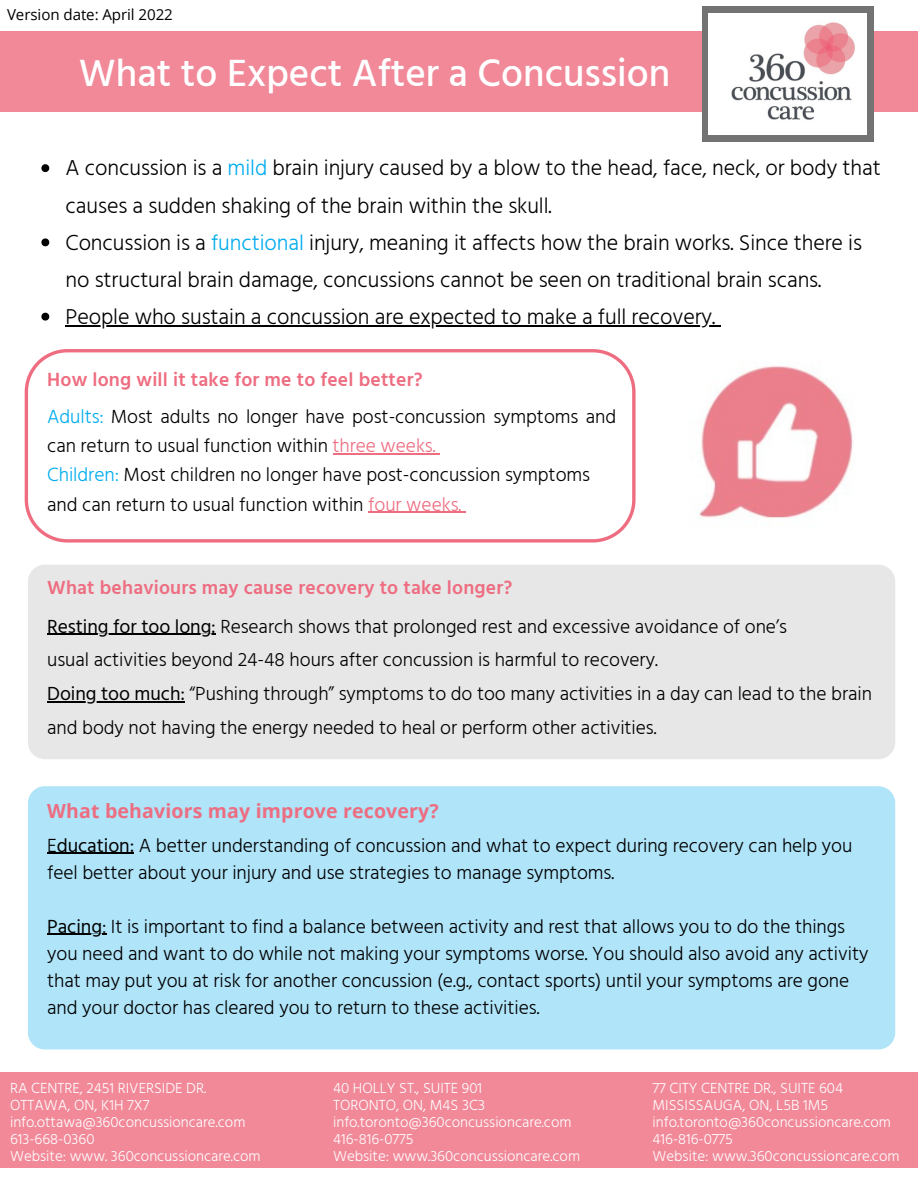
<style>
.page{position:relative;width:918px;height:1188px;background:#fff}
.page>*{position:absolute;margin:0;border:0;box-sizing:border-box;transform-origin:0 0}
.t1{font:500 39px "Hind Guntur";color:#fff}
.t2{font:300 22.2px/37.2px "Hind Guntur";letter-spacing:-.005em;color:#000}
.t3{font:300 19.5px/27px "Hind Guntur";letter-spacing:-.005em;color:#000}
.t4{font:600 19.5px "Hind Guntur";letter-spacing:.01em;color:#ee6d81}
.t5{font:700 19.5px "Open Sans";letter-spacing:.01em;color:#ed6d81}
.t6{font:15.15px "Open Sans";letter-spacing:-.005em;color:#000}
.t7{font:300 15px/16.8px "Hind Guntur";color:#fff}
.s1{color:#00acee}
.s2{color:#ee6d81}
.s3{font-weight:400}
</style>
<div class="page">
<div style="left:0;top:1073px;width:918px;height:94px;background:#f18999"></div>
<div style="left:0;top:31px;width:918px;height:80px;background:#f18999"></div>
<div style="left:702px;top:6px;width:172px;height:136px;background:#737373"></div>
<img style="left:708px;top:13px;width:159px;height:121px">
<div style="left:28px;top:786px;width:867px;height:263px;background:#afe4f9;border-radius:17px"></div>
<div style="left:28px;top:565px;width:867px;height:194px;background:#e7e7e7;border-radius:17px"></div>
<svg style="left:25px;top:349px;width:611px;height:194px"></svg>
<hr style="left:333px;top:453px;width:102px;height:1px;background:#ee6d81">
<hr style="left:368px;top:512px;width:93px;height:1px;background:#ee6d81">
<img style="left:697px;top:366px;width:156px;height:153px">
<hr style="left:57px;top:853px;width:77px;height:1px;background:#000">
<hr style="left:47px;top:934px;width:55px;height:1px;background:#000">
<hr style="left:47px;top:634px;width:169px;height:1px;background:#000">
<hr style="left:47px;top:701px;width:138px;height:1px;background:#000">
<svg style="left:41px;top:164px;width:8px;height:8px"></svg>
<svg style="left:41px;top:238px;width:8px;height:8px"></svg>
<svg style="left:41px;top:313px;width:8px;height:8px"></svg>
<hr style="left:66px;top:325px;width:649px;height:1px;background:#000">
<p class="t6" style="left:7px;top:4px;width:167px">Version date: April 2022</p>
<h1 class="t1" style="left:79px;top:49px;width:593px">What to Expect After a Concussion</h1>
<p class="t2" style="left:66px;top:149px;width:817px">A concussion is a <span class="s1">mild</span> brain injury caused by a blow to the head, face, neck, or body that causes a sudden shaking of the brain within the skull.<br>Concussion is a <span class="s1">functional</span> injury, meaning it affects how the brain works. Since there is no structural brain damage, concussions cannot be seen on traditional brain scans.<br>People who sustain a concussion are expected to make a full recovery.</p>
<p class="t4" style="left:47px;top:368px;width:377px">How long will it take for me to feel better?</p>
<p class="t3" style="left:47px;top:402px;width:571px;line-height:29.2px"><span class="s1">Adults:</span> Most adults no longer have post-concussion symptoms and can return to usual function within <span class="s2">three weeks.<br></span><span class="s1">Children:</span> Most children no longer have post-concussion symptoms and can return to usual function within <span class="s2">four weeks.</span></p>
<p class="t4" style="left:47px;top:576px;width:467px">What behaviours may cause recovery to take longer?</p>
<p class="t3" style="left:47px;top:609px;width:826px;line-height:33.8px"><span class="s3">Resting for too long:</span> Research shows that prolonged rest and excessive avoidance of one’s<br>usual activities beyond 24-48 hours after concussion is harmful to recovery.<br><span class="s3">Doing too much:</span> “Pushing through” symptoms to do too many activities in a day can lead to the brain and body not having the energy needed to heal or perform other activities.</p>
<p class="t5" style="left:47px;top:797px;width:393px">What behaviors may improve recovery?</p>
<p class="t3" style="left:47px;top:832px;width:807px">E<span class="s3">ducation:</span> A better understanding of concussion and what to expect during recovery can help you feel better about your injury and use strategies to manage symptoms.</p>
<p class="t3" style="left:47px;top:913px;width:823px"><span class="s3">Pacing</span>: It is important to find a balance between activity and rest that allows you to do the things you need and want to do while not making your symptoms worse. You should also avoid any activity that may put you at risk for another concussion (e.g., contact sports) until your symptoms are gone and your doctor has cleared you to return to these activities.</p>
<p class="t7" style="left:10px;top:1080px;width:252px">RA CENTRE, 2451 RIVERSIDE DR.<br>OTTAWA, ON, K1H 7X7 info.ottawa@360concussioncare.com<br>613-668-0360<br>Website: www. 360concussioncare.com</p>
<p class="t7" style="left:333px;top:1080px;width:248px">40 HOLLY ST., SUITE 901<br>TORONTO, ON, M4S 3C3 info.toronto@360concussioncare.com<br>416-816-0775<br>Website: www.360concussioncare.com</p>
<p class="t7" style="left:653px;top:1080px;width:248px">77 CITY CENTRE DR., SUITE 604<br>MISSISSAUGA, ON, L5B 1M5 info.toronto@360concussioncare.com<br>416-816-0775<br>Website: www.360concussioncare.com</p>
<p class="t7" style="left:327px;top:1080px;width:248px">40 HOL Y ST., SUITE 901<br>TORONTO, ON, M4S 3C3 info.toronto@360concus ioncare.com<br>416-816-07 5<br>Website: www.360concus ioncare.com</p>
<p class="t7" style="left:651px;top:1081px;width:248px">77 CITY CENTRE DR., SUITE 604<br>MISSISSAUGA, ON, L5B 1M5 info.toronto@360concussioncare.com<br>416-816-0775<br>Website: www.360concussioncare.com</p>
</div>
